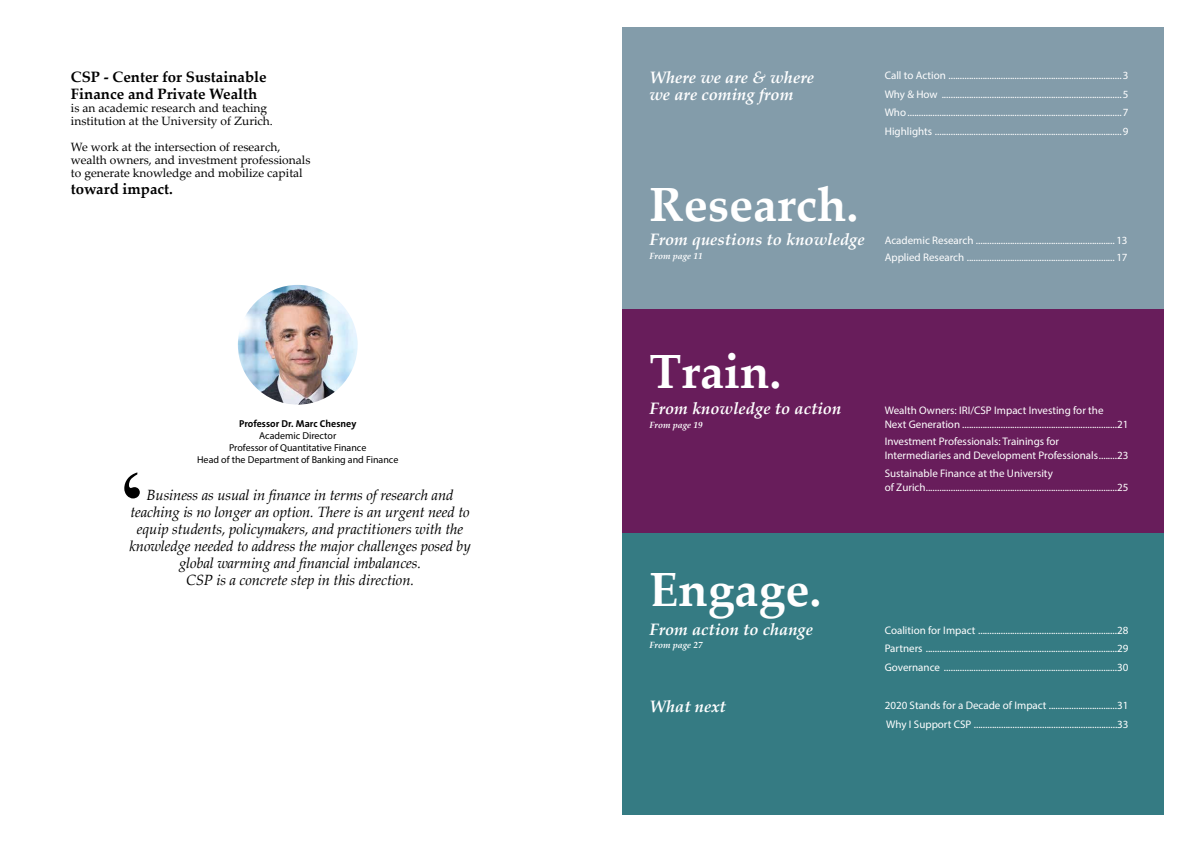
<style>
.page{position:relative;width:1191px;height:842px;background:#fff}
.page>*{position:absolute;margin:0;border:0;box-sizing:border-box;transform-origin:0 0}
.t1{font:700 48px "Palatino Linotype";color:#fff}
.t2{font:italic 700 16.5px/17px "Palatino Linotype";color:#fff}
.t3{font:700 15px/17px "Palatino Linotype";color:#000}
.t4{font:italic 14.8px/17.1px "Palatino Linotype";letter-spacing:-.01em;color:#000;text-align:center}
.t5{font:12px/13px "Palatino Linotype";color:#000}
.t6{font:11px/18.7px "Myriad Pro";color:#fff}
.t7{font:10px/12px "Myriad Pro";color:#000;text-align:center}
.t8{font:700 10px "The Sans B7";color:#000}
.t9{font:italic 700 9px "Palatino Linotype";color:#fff}
</style>
<div class="page">
<div style="left:622px;top:28px;width:542px;height:786px;background:#839caa"></div>
<div style="left:622px;top:504px;width:542px;height:311px;background:#357b83"></div>
<div style="left:622px;top:309px;width:542px;height:224px;background:#681d5b"></div>
<svg style="left:124px;top:472px;width:16px;height:26px"></svg>
<img style="left:238px;top:285px;width:119px;height:120px;border-radius:60px">
<h3 class="t3" style="left:71px;top:68px;width:197px">CSP - Center for Sustainable<br>Finance and Private Wealth</h3>
<p class="t5" style="left:71px;top:101px;width:203px">is an academic research and teaching institution at the University of Zurich.</p>
<p class="t5" style="left:71px;top:140px;width:241px">We work at the intersection of research, wealth owners, and investment professionals to generate knowledge and mobilize capital</p>
<h3 class="t3" style="left:71px;top:180px;width:104px">toward impact.</h3>
<p class="t8" style="left:239px;top:419px;width:119px">Professor Dr. Marc Chesney</p>
<p class="t7" style="left:197px;top:430px;width:203px">Academic Director<br>Professor of Quantitative Finance<br>Head of the Department of Banking and Finance</p>
<p class="t4" style="left:129px;top:486px;width:343px">Business as usual in finance in terms of research and teaching is no longer an option. There is an urgent need to equip students, policymakers, and practitioners with the knowledge needed to address the major challenges posed by global warming and financial imbalances.<br>CSP is a concrete step in this direction.</p>
<h2 class="t2" style="left:649px;top:68px;width:166px">Where we are &amp; where we are coming from</h2>
<h1 class="t1" style="left:649px;top:171px;width:210px">Research.</h1>
<h2 class="t2" style="left:649px;top:230px;width:217px">From questions to knowledge</h2>
<p class="t9" style="left:649px;top:250px;width:55px">From page 11</p>
<p class="t6" style="left:884px;top:66px;width:245px;text-align:justify">Call to Action ............................................................................3<br>Why &amp; How ...............................................................................5<br>Who..............................................................................................7<br>Highlights ..................................................................................9</p>
<p class="t6" style="left:884px;top:232px;width:244px;line-height:16.8px">Academic Research ............................................................. 13<br>Applied Research ................................................................. 17</p>
<h1 class="t1" style="left:649px;top:338px;width:133px">Train.</h1>
<h2 class="t2" style="left:649px;top:399px;width:193px">From knowledge to action</h2>
<p class="t9" style="left:649px;top:418px;width:55px">From page 19</p>
<h1 class="t1" style="left:649px;top:555px;width:173px">Engage.</h1>
<h2 class="t2" style="left:649px;top:620px;width:165px">From action to change</h2>
<p class="t9" style="left:649px;top:638px;width:55px">From page 27</p>
<h2 class="t2" style="left:649px;top:698px;width:78px">What next</h2>
<p class="t6" style="left:884px;top:403px;width:245px;line-height:14px">Wealth Owners: IRI/CSP Impact Investing for the<br>Next Generation ....................................................................21</p>
<p class="t6" style="left:884px;top:434px;width:245px;line-height:14px">Investment Professionals: Trainings for<br>Intermediaries and Development Professionals........23</p>
<p class="t6" style="left:884px;top:466px;width:245px;line-height:14px">Sustainable Finance at the University<br>of Zurich....................................................................................25</p>
<p class="t6" style="left:884px;top:620px;width:245px;text-align:justify">Coalition for Impact .............................................................28<br>Partners ....................................................................................29<br>Governance ............................................................................30</p>
<p class="t6" style="left:884px;top:695px;width:245px;line-height:19.7px">2020 Stands for a Decade of Impact ..............................31<br>Why I Support CSP ...............................................................33</p>
</div>
